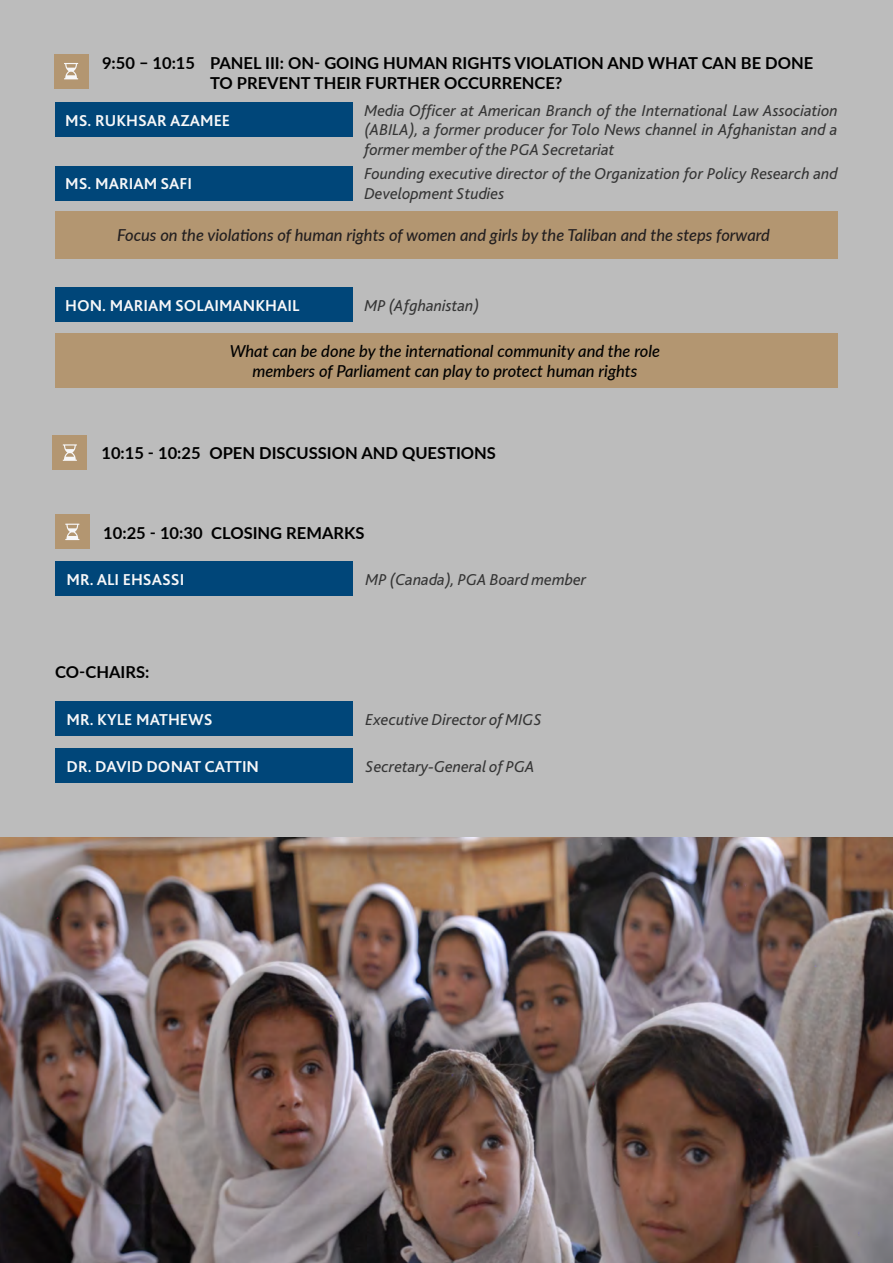
<style>
.page{position:relative;width:893px;height:1263px;background:#bcbcbc}
.page>*{position:absolute;margin:0;border:0;box-sizing:border-box;transform-origin:0 0}
.t1{font:italic 16.5px/19.8px "Bliss 2";color:#353535;text-align:justify}
.t2{font:700 16.5px/19.8px "Lato";color:#000}
.t3{font:700 16.5px "Bliss 2";color:#f7f7f8}
.t4{font:italic 500 16.5px "Lato";color:#000}
.t5{font:italic 500 16.5px "Lato";color:#231f20}
</style>
<div class="page">
<div style="left:53px;top:435px;width:34px;height:35px;background:#b39671"></div>
<svg style="left:63px;top:444px;width:14px;height:17px"></svg>
<div style="left:55px;top:102px;width:298px;height:34px;background:#004679"></div>
<div style="left:54px;top:54px;width:34px;height:34px;background:#b39671"></div>
<svg style="left:64px;top:63px;width:14px;height:16px"></svg>
<div style="left:55px;top:166px;width:298px;height:34px;background:#004679"></div>
<div style="left:55px;top:212px;width:783px;height:47px;background:#b39671"></div>
<div style="left:55px;top:287px;width:298px;height:35px;background:#004679"></div>
<div style="left:55px;top:333px;width:783px;height:54px;background:#b39671"></div>
<div style="left:55px;top:561px;width:298px;height:35px;background:#004679"></div>
<div style="left:55px;top:515px;width:35px;height:34px;background:#b39671"></div>
<svg style="left:65px;top:524px;width:14px;height:16px"></svg>
<div style="left:55px;top:701px;width:298px;height:35px;background:#004679"></div>
<div style="left:55px;top:748px;width:298px;height:35px;background:#004679"></div>
<img style="left:0;top:837px;width:893px;height:426px">
<p class="t2" style="left:210px;top:53px;width:605px;text-indent:-108px">9:50 – 10:15 PANEL III: ON- GOING HUMAN RIGHTS VIOLATION AND WHAT CAN BE DONE<br>TO PREVENT THEIR FURTHER OCCURRENCE?</p>
<p class="t3" style="left:65px;top:110px;width:166px">MS. RUKHSAR AZAMEE</p>
<p class="t1" style="left:364px;top:100px;width:475px">Media Officer at American Branch of the International Law Association (ABILA), a former producer for Tolo News channel in Afghanistan and a former member of the PGA Secretariat</p>
<p class="t1" style="left:364px;top:164px;width:475px">Founding executive director of the Organization for Policy Research and<br>Development Studies</p>
<p class="t3" style="left:65px;top:174px;width:128px">MS. MARIAM SAFI</p>
<p class="t5" style="left:117px;top:223px;width:654px">Focus on the violations of human rights of women and girls by the Taliban and the steps forward</p>
<p class="t3" style="left:65px;top:295px;width:236px">HON. MARIAM SOLAIMANKHAIL</p>
<p class="t1" style="left:364px;top:295px;width:116px">MP (Afghanistan)</p>
<p class="t4" style="left:230px;top:339px;width:432px">What can be done by the international community and the role</p>
<p class="t4" style="left:252px;top:359px;width:386px">members of Parliament can play to protect human rights</p>
<p class="t2" style="left:101px;top:443px;width:396px">10:15 - 10:25 OPEN DISCUSSION AND QUESTIONS</p>
<p class="t2" style="left:103px;top:522px;width:263px">10:25 - 10:30 CLOSING REMARKS</p>
<p class="t3" style="left:67px;top:569px;width:119px">MR. ALI EHSASSI</p>
<p class="t1" style="left:366px;top:569px;width:222px">MP (Canada), PGA Board member</p>
<p class="t2" style="left:55px;top:662px;width:96px">CO-CHAIRS:</p>
<p class="t3" style="left:67px;top:709px;width:148px">MR. KYLE MATHEWS</p>
<p class="t1" style="left:366px;top:709px;width:178px">Executive Director of MIGS</p>
<p class="t3" style="left:67px;top:756px;width:194px">DR. DAVID DONAT CATTIN</p>
<p class="t1" style="left:366px;top:756px;width:171px">Secretary-General of PGA</p>
</div>
